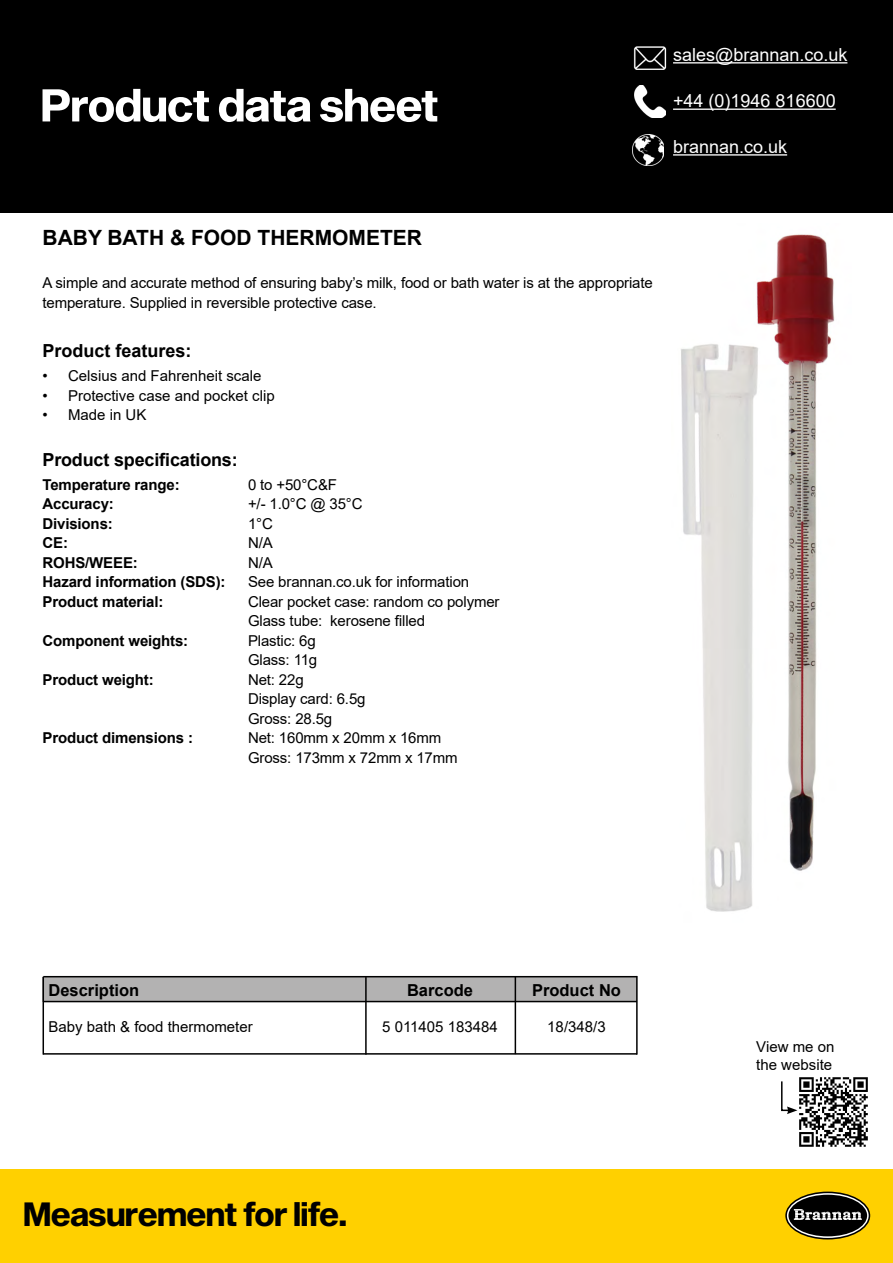
<style>
.page{position:relative;width:893px;height:1263px;background:#fff}
.page>*{position:absolute;margin:0;border:0;box-sizing:border-box;transform-origin:0 0}
.t1{font:33px "Sequel Sans Bold Disp";color:#000}
.t2{font:700 21px "Arial";color:#000}
.t3{font:18px "Arial";color:#fff}
.t4{font:700 18px "Arial";letter-spacing:-.01em;color:#000}
.t5{font:700 16.5px "Arial";color:#000}
.t6{font:15px/19.5px "Arial";letter-spacing:-.01em;color:#000}
.t7{font:700 15px "Arial";letter-spacing:-.01em;color:#000}
</style>
<div class="page">
<div style="left:0;top:0;width:893px;height:213px;background:#000"></div>
<div style="left:0;top:1169px;width:893px;height:94px;background:#ffd000"></div>
<svg style="left:786px;top:1192px;width:83px;height:47px"></svg>
<div style="left:785px;top:1191px;width:85px;height:48px;border:2px solid #000;border-radius:50%"></div>
<div style="left:788px;top:1195px;width:79px;height:41px;background:#000;border-radius:50%"></div>
<svg style="left:794px;top:1209px;width:68px;height:11px"></svg>
<img style="left:633px;top:47px;width:34px;height:22px">
<hr style="left:673px;top:62px;width:174px;height:2px;background:#fff">
<img style="left:635px;top:86px;width:30px;height:32px">
<hr style="left:673px;top:109px;width:163px;height:1px;background:#fff">
<img style="left:633px;top:134px;width:31px;height:32px">
<hr style="left:673px;top:154px;width:114px;height:2px;background:#fff">
<svg style="left:43px;top:89px;width:394px;height:33px"></svg>
<img style="left:797px;top:1077px;width:71px;height:70px">
<svg style="left:781px;top:1081px;width:16px;height:33px"></svg>
<div style="left:43px;top:977px;width:594px;height:24px;background:#b3b2b2"></div>
<hr style="left:43px;top:976px;width:594px;height:1px;background:#000">
<hr style="left:43px;top:1001px;width:594px;height:1px;background:#000">
<hr style="left:43px;top:977px;width:1px;height:77px;background:#000">
<hr style="left:365px;top:977px;width:2px;height:77px;background:#000">
<hr style="left:515px;top:976px;width:1px;height:78px;background:#000">
<hr style="left:636px;top:976px;width:2px;height:78px;background:#000">
<hr style="left:43px;top:1053px;width:594px;height:2px;background:#000">
<img style="left:681px;top:234px;width:154px;height:678px">
<p class="t3" style="left:673px;top:42px;width:176px">sales@brannan.co.uk</p>
<p class="t3" style="left:673px;top:89px;width:164px">+44 (0)1946 816600</p>
<p class="t3" style="left:673px;top:134px;width:116px">brannan.co.uk</p>
<h2 class="t2" style="left:43px;top:223px;width:381px">BABY BATH &amp; FOOD THERMOMETER</h2>
<p class="t6" style="left:43px;top:273px;width:612px">A simple and accurate method of ensuring baby’s milk, food or bath water is at the appropriate temperature. Supplied in reversible protective case.</p>
<p class="t4" style="left:43px;top:338px;width:151px">Product features:</p>
<p class="t6" style="left:43px;top:366px;width:220px">• Celsius and Fahrenheit scale</p>
<p class="t6" style="left:43px;top:385px;width:234px">• Protective case and pocket clip</p>
<p class="t6" style="left:43px;top:405px;width:105px">• Made in UK</p>
<p class="t4" style="left:43px;top:447px;width:197px">Product specifications:</p>
<p class="t7" style="left:43px;top:474px;width:139px">Temperature range:</p>
<p class="t6" style="left:248px;top:475px;width:90px">0 to +50°C&amp;F</p>
<p class="t7" style="left:43px;top:493px;width:73px">Accuracy:</p>
<p class="t6" style="left:248px;top:494px;width:116px">+/- 1.0°C @ 35°C</p>
<p class="t7" style="left:43px;top:513px;width:72px">Divisions:</p>
<p class="t6" style="left:248px;top:514px;width:26px">1°C</p>
<p class="t7" style="left:43px;top:532px;width:27px">CE:</p>
<p class="t6" style="left:248px;top:533px;width:26px">N/A</p>
<p class="t7" style="left:43px;top:552px;width:97px">ROHS/WEEE:</p>
<p class="t6" style="left:248px;top:553px;width:26px">N/A</p>
<p class="t7" style="left:43px;top:571px;width:185px">Hazard information (SDS):</p>
<p class="t6" style="left:248px;top:572px;width:223px">See brannan.co.uk for information</p>
<p class="t7" style="left:43px;top:591px;width:122px">Product material:</p>
<p class="t6" style="left:248px;top:592px;width:253px">Clear pocket case: random co polymer<br>Glass tube: kerosene filled</p>
<p class="t7" style="left:43px;top:630px;width:147px">Component weights:</p>
<p class="t6" style="left:248px;top:631px;width:71px">Plastic: 6g<br>Glass: 11g</p>
<p class="t7" style="left:43px;top:669px;width:113px">Product weight:</p>
<p class="t6" style="left:248px;top:670px;width:119px">Net: 22g<br>Display card: 6.5g<br>Gross: 28.5g</p>
<p class="t7" style="left:43px;top:727px;width:152px">Product dimensions :</p>
<p class="t6" style="left:248px;top:728px;width:211px">Net: 160mm x 20mm x 16mm<br>Gross: 173mm x 72mm x 17mm</p>
<p class="t5" style="left:48px;top:979px;width:92px">Description</p>
<p class="t5" style="left:407px;top:979px;width:68px">Barcode</p>
<p class="t5" style="left:532px;top:979px;width:90px">Product No</p>
<p class="t6" style="left:48px;top:1017px;width:206px">Baby bath &amp; food thermometer</p>
<p class="t6" style="left:382px;top:1017px;width:117px">5 011405 183484</p>
<p class="t6" style="left:547px;top:1017px;width:60px">18/348/3</p>
<h1 class="t1" style="left:24px;top:1191px;width:325px">Measurement for life.</h1>
<p class="t6" style="left:756px;top:1037px;width:80px;line-height:18px">View me on the website</p>
</div>
